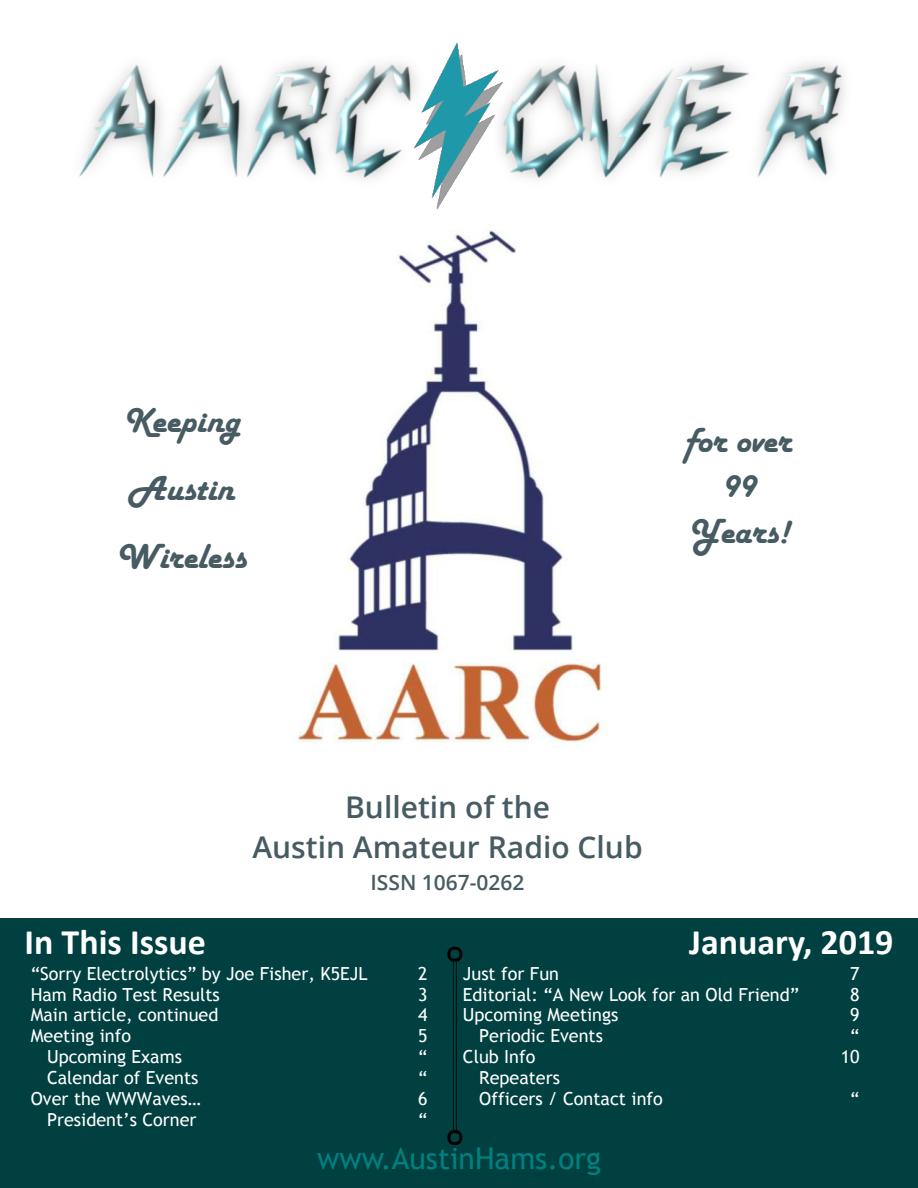
<style>
.page{position:relative;width:918px;height:1188px;background:#fff}
.page>*{position:absolute;margin:0;border:0;box-sizing:border-box;transform-origin:0 0}
.t1{font:36px/68.2px "Harlow Solid";color:#475b62;text-align:center}
.t2{font:700 36px "Calibri";color:#fff}
.t3{font:600 30px/41px "Open Sans";color:#475b62;text-align:center}
.t4{font:30px "Trebuchet MS";color:#008080}
.t5{font:600 21px "Open Sans";color:#475b62}
.t6{font:18px/20.9px "Trebuchet MS";color:#fff}
</style>
<div class="page">
<img style="left:298px;top:258px;width:305px;height:485px">
<img style="left:79px;top:42px;width:765px;height:216px">
<div style="left:0;top:918px;width:918px;height:270px;background:#004040"></div>
<img style="left:413px;top:43px;width:92px;height:168px">
<hr style="left:453px;top:962px;width:1px;height:168px;background:#000">
<hr style="left:456px;top:962px;width:1px;height:168px;background:#000">
<svg style="left:447px;top:947px;width:15px;height:15px"></svg>
<svg style="left:447px;top:1130px;width:15px;height:15px"></svg>
<h1 class="t1" style="left:117px;top:389px;width:132px">Keeping<br>Austin<br>Wireless</h1>
<h1 class="t1" style="left:685px;top:420px;width:108px;line-height:45.5px">for over<br>99<br>Years!</h1>
<h2 class="t3" style="left:252px;top:789px;width:392px">Bulletin of the<br>Austin Amateur Radio Club</h2>
<p class="t5" style="left:371px;top:874px;width:156px">ISSN 1067-0262</p>
<h1 class="t2" style="left:24px;top:927px;width:183px">In This Issue</h1>
<h1 class="t2" style="left:689px;top:927px;width:206px">January, 2019</h1>
<p class="t6" style="left:31px;top:964px;width:338px">“Sorry Electrolytics” by Joe Fisher, K5EJL</p>
<p class="t6" style="left:418px;top:964px;width:11px">2</p>
<p class="t6" style="left:31px;top:985px;width:191px">Ham Radio Test Results</p>
<p class="t6" style="left:418px;top:985px;width:11px">3</p>
<p class="t6" style="left:31px;top:1006px;width:189px">Main article, continued</p>
<p class="t6" style="left:418px;top:1006px;width:11px">4</p>
<p class="t6" style="left:31px;top:1027px;width:102px">Meeting info</p>
<p class="t6" style="left:418px;top:1027px;width:11px">5</p>
<p class="t6" style="left:47px;top:1048px;width:136px">Upcoming Exams</p>
<p class="t6" style="left:418px;top:1048px;width:11px">“</p>
<p class="t6" style="left:47px;top:1069px;width:153px">Calendar of Events</p>
<p class="t6" style="left:418px;top:1069px;width:11px">“</p>
<p class="t6" style="left:31px;top:1090px;width:172px">Over the WWWaves…</p>
<p class="t6" style="left:418px;top:1090px;width:11px">6</p>
<p class="t6" style="left:47px;top:1111px;width:151px">President’s Corner</p>
<p class="t6" style="left:418px;top:1111px;width:11px">“</p>
<p class="t6" style="left:463px;top:964px;width:98px">Just for Fun</p>
<p class="t6" style="left:850px;top:964px;width:11px">7</p>
<p class="t6" style="left:463px;top:985px;width:338px">Editorial: “A New Look for an Old Friend”</p>
<p class="t6" style="left:850px;top:985px;width:11px">8</p>
<p class="t6" style="left:463px;top:1006px;width:157px">Upcoming Meetings</p>
<p class="t6" style="left:850px;top:1006px;width:11px">9</p>
<p class="t6" style="left:479px;top:1027px;width:125px">Periodic Events</p>
<p class="t6" style="left:850px;top:1027px;width:11px">“</p>
<p class="t6" style="left:463px;top:1048px;width:74px">Club Info</p>
<p class="t6" style="left:841px;top:1048px;width:20px">10</p>
<p class="t6" style="left:479px;top:1069px;width:185px">Repeaters<br>Officers / Contact info</p>
<p class="t6" style="left:850px;top:1090px;width:11px">“</p>
<h2 class="t4" style="left:317px;top:1147px;width:286px">www.AustinHams.org</h2>
</div>
